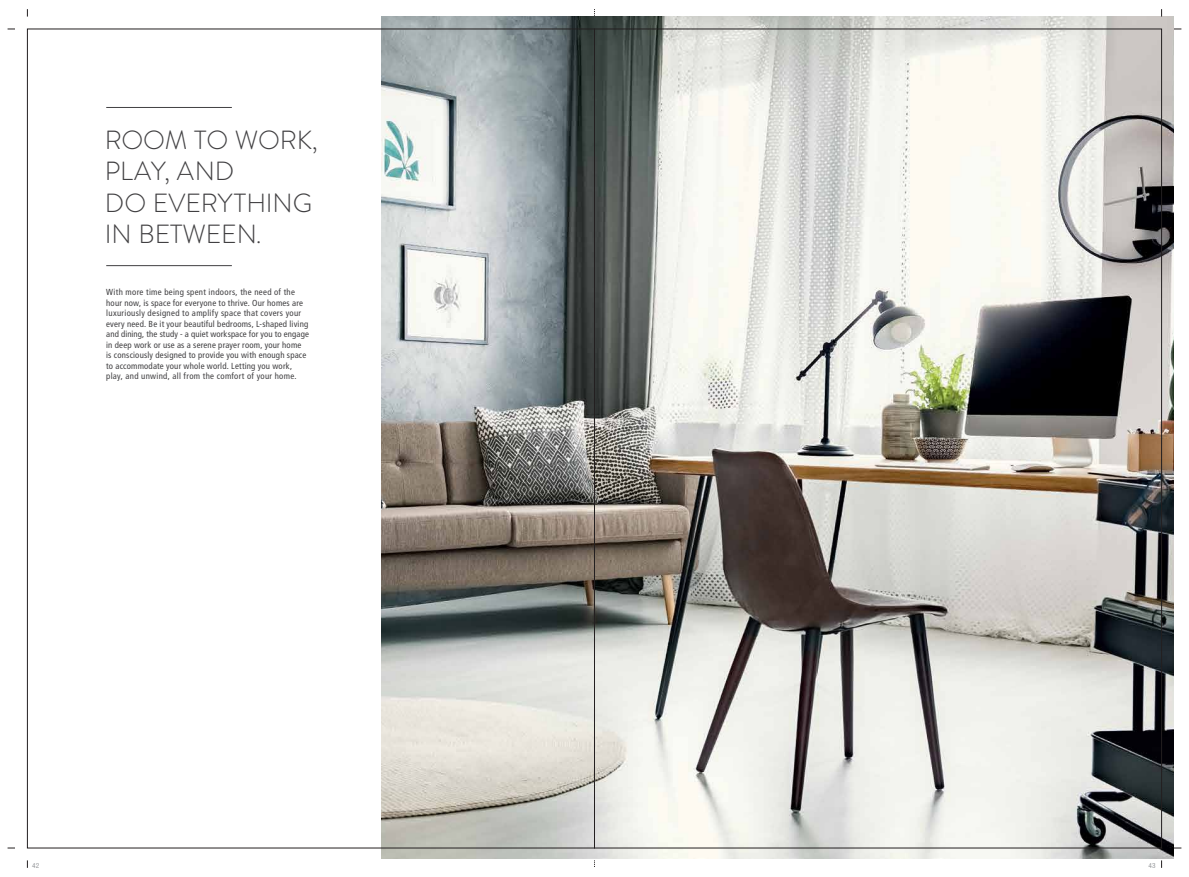
<style>
.page{position:relative;width:1189px;height:877px;background:#fff}
.page>*{position:absolute;margin:0;border:0;box-sizing:border-box;transform-origin:0 0}
.t1{font:300 26.25px/31.5px "Brandon Grotesque";letter-spacing:-.005em;color:#414042}
.t2{font:condensed 8.75px/10.5px "Frutiger LT";letter-spacing:.02em;color:#414042}
.t3{font:7px "Gothic 720 BT Roman B";color:#939598}
</style>
<div class="page">
<img style="left:382px;top:17px;width:792px;height:842px">
<hr style="left:106px;top:107px;width:126px;height:1px;background:#414042">
<hr style="left:106px;top:265px;width:126px;height:1px;background:#414042">
<p class="t1" style="left:105px;top:124px;width:215px">ROOM TO WORK,<br>PLAY, AND<br>DO EVERYTHING<br>IN BETWEEN.</p>
<p class="t2" style="left:106px;top:287px;width:204px">With more time being spent indoors, the need of the hour now, is space for everyone to thrive. Our homes are luxuriously designed to amplify space that covers your every need. Be it your beautiful bedrooms, L-shaped living and dining, the study - a quiet workspace for you to engage in deep work or use as a serene prayer room, your home is consciously designed to provide you with enough space to accommodate your whole world. Letting you work, play, and unwind, all from the comfort of your home.</p>
<p class="t3" style="left:32px;top:861px;width:9px">42</p>
<p class="t3" style="left:1148px;top:861px;width:9px">43</p>
</div>
